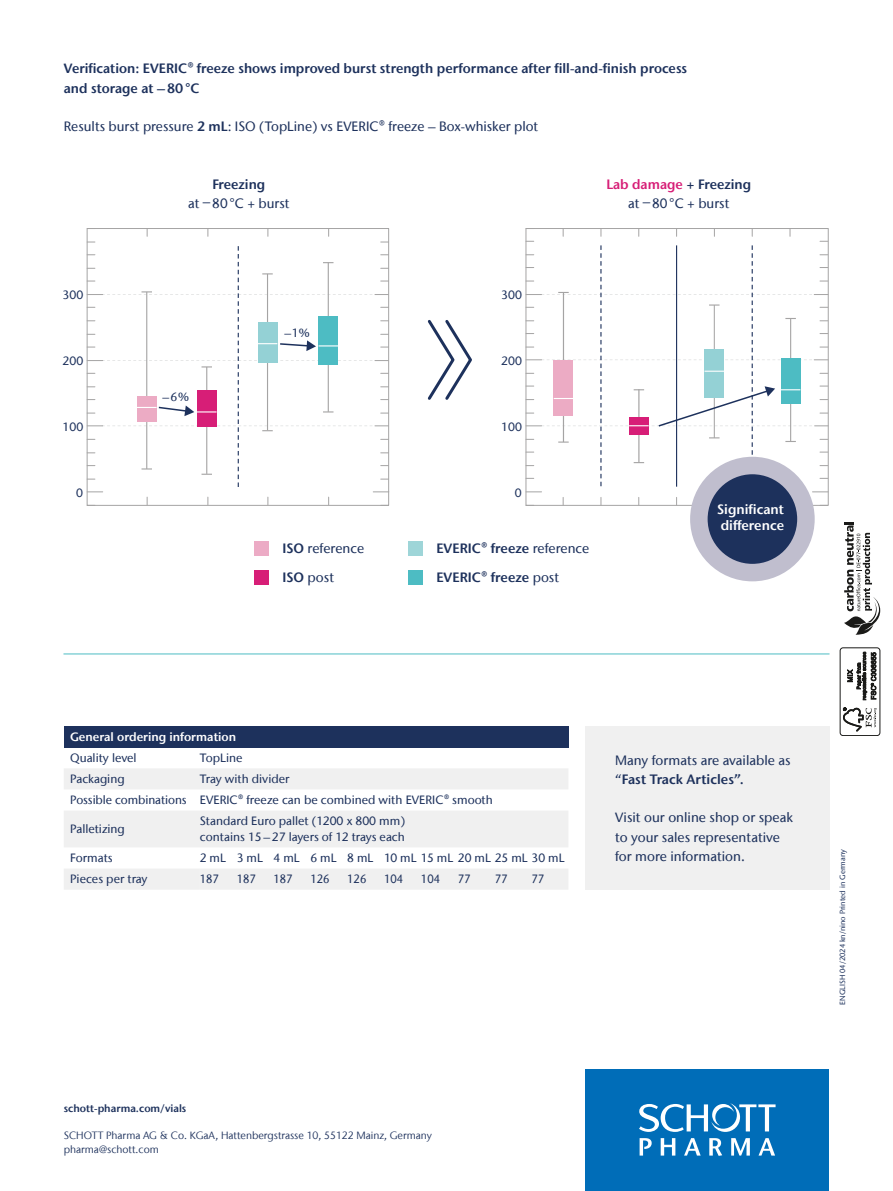
<style>
.page{position:relative;width:893px;height:1191px;background:#fff}
.page>*{position:absolute;margin:0;border:0;box-sizing:border-box;transform-origin:0 0}
.t1{font:500 13.5px/19.2px "Stone Sans IIITC Com";color:#1d315c}
.t2{font:600 13.5px/19.2px "Stone Sans IIITC Com";color:#1d315c}
.t3{font:600 13.5px/16.2px "Stone Sans IIITC Com";color:#fff}
.t4{font:500 12px/21.1px "Stone Sans IIITC Com";color:#1d315c}
.t5{font:500 12px "Stone Sans IIITC Com";color:#1d315c;scale:.92 1}
.t6{font:600 12px "Stone Sans IIITC Com";color:#fff}
.t7{font:10.5px/13.5px "Stone Sans IIITC Com";color:#1d315c}
.t8{font:600 10.5px "Stone Sans IIITC Com";color:#1d315c}
.t9{font:500 7.5px "Stone Sans IIITC Com";color:#1d315c}
.s1{font-weight:600}
.s2{font-weight:600;color:#d71e77}
.s3{font-weight:500}
</style>
<div class="page">
<svg style="left:844px;top:522px;width:36px;height:113px"></svg>
<div style="left:840px;top:647px;width:40px;height:89px;border:1px solid #1a1a18;border-radius:3px"></div>
<svg style="left:843px;top:707px;width:34px;height:24px"></svg>
<svg style="left:847px;top:651px;width:29px;height:49px"></svg>
<div style="left:585px;top:1069px;width:244px;height:122px;background:#006db8"></div>
<svg style="left:639px;top:1103px;width:137px;height:28px"></svg>
<svg style="left:640px;top:1138px;width:12px;height:17px"></svg>
<svg style="left:661px;top:1138px;width:14px;height:17px"></svg>
<svg style="left:684px;top:1138px;width:17px;height:17px"></svg>
<svg style="left:709px;top:1138px;width:13px;height:17px"></svg>
<svg style="left:731px;top:1138px;width:19px;height:17px"></svg>
<svg style="left:758px;top:1138px;width:17px;height:17px"></svg>
<svg style="left:87px;top:242px;width:302px;height:264px"></svg>
<svg style="left:526px;top:228px;width:302px;height:278px"></svg>
<div style="left:690px;top:457px;width:125px;height:124px;background:#c0bece;border-radius:50%"></div>
<div style="left:708px;top:474px;width:89px;height:90px;background:#1d315c;border-radius:50%"></div>
<div style="left:254px;top:541px;width:15px;height:15px;background:#ecabc5"></div>
<div style="left:408px;top:541px;width:15px;height:15px;background:#9ed5d8"></div>
<div style="left:254px;top:570px;width:15px;height:15px;background:#d71e77"></div>
<div style="left:408px;top:570px;width:15px;height:15px;background:#4dbcc3"></div>
<svg style="left:427px;top:320px;width:45px;height:80px"></svg>
<hr style="left:64px;top:653px;width:765px;height:1px;background:#4dbcc3">
<div style="left:585px;top:726px;width:244px;height:163px;background:#f0f0f0"></div>
<div style="left:64px;top:726px;width:504px;height:21px;background:#1d315c"></div>
<svg style="left:64px;top:769px;width:504px;height:120px;fill:#f0f0f0"></svg>
<div style="left:200px;top:868px;width:368px;height:21px;background:#f0f0f0"></div>
<p class="t2" style="left:64px;top:59px;width:625px">Verification: EVERIC® freeze shows improved burst strength performance after fill-and-finish process and storage at –80°C</p>
<p class="t1" style="left:64px;top:116px;width:476px">Results burst pressure <span class="s1">2 mL</span>: ISO (TopLine) vs EVERIC® freeze – Box-whisker plot</p>
<p class="t2" style="left:212px;top:174px;width:54px">Freezing</p>
<p class="t1" style="left:188px;top:193px;width:103px">at –80°C + burst</p>
<p class="t1" style="left:606px;top:174px;width:146px;text-align:center"><span class="s2">Lab damage</span> <span class="s1">+ Freezing </span>at –80°C + burst</p>
<p class="t4" style="left:63px;top:284px;width:22px">300</p>
<p class="t4" style="left:501px;top:284px;width:22px">300</p>
<p class="t4" style="left:285px;top:322px;width:27px">–1%</p>
<p class="t4" style="left:63px;top:350px;width:22px">200</p>
<p class="t4" style="left:501px;top:350px;width:22px">200</p>
<p class="t4" style="left:162px;top:386px;width:28px">–6%</p>
<p class="t4" style="left:63px;top:416px;width:22px">100</p>
<p class="t4" style="left:501px;top:416px;width:22px">100</p>
<p class="t4" style="left:76px;top:482px;width:8px">0</p>
<p class="t4" style="left:515px;top:482px;width:8px">0</p>
<p class="t3" style="left:717px;top:500px;width:68px">Significant difference</p>
<p class="t1" style="left:282px;top:539px;width:83px"><span class="s1">ISO</span> reference</p>
<p class="t2" style="left:436px;top:539px;width:155px">EVERIC® freeze <span class="s3">reference</span></p>
<p class="t1" style="left:282px;top:568px;width:53px"><span class="s1">ISO</span> post</p>
<p class="t2" style="left:436px;top:568px;width:124px">EVERIC® freeze <span class="s3">post</span></p>
<p class="t6" style="left:70px;top:729px;width:168px">General ordering information</p>
<p class="t4" style="left:70px;top:747px;width:68px">Quality level</p>
<p class="t4" style="left:200px;top:747px;width:44px">TopLine</p>
<p class="t4" style="left:70px;top:768px;width:56px">Packaging</p>
<p class="t4" style="left:70px;top:768px;width:424px;text-indent:130px">Tray with divider<br>Possible combinations EVERIC® freeze can be combined with EVERIC® smooth</p>
<p class="t4" style="left:70px;top:818px;width:56px">Palletizing</p>
<p class="t4" style="left:200px;top:813px;width:207px;line-height:15.8px">Standard Euro pallet (1200 x 800 mm) contains 15–27 layers of 12 trays each</p>
<p class="t4" style="left:70px;top:847px;width:44px">Formats</p>
<p class="t4" style="left:200px;top:847px;width:366px">2 mL 3 mL 4 mL 6 mL 8 mL 10 mL 15 mL 20 mL 25 mL 30 mL</p>
<p class="t4" style="left:70px;top:868px;width:79px">Pieces per tray</p>
<p class="t5" style="left:200px;top:871px;width:22px">187</p>
<p class="t5" style="left:237px;top:871px;width:22px">187</p>
<p class="t5" style="left:274px;top:871px;width:22px">187</p>
<p class="t5" style="left:310px;top:871px;width:22px">126</p>
<p class="t5" style="left:347px;top:871px;width:22px">126</p>
<p class="t5" style="left:384px;top:871px;width:22px">104</p>
<p class="t5" style="left:421px;top:871px;width:22px">104</p>
<p class="t5" style="left:458px;top:871px;width:15px">77</p>
<p class="t5" style="left:495px;top:871px;width:15px">77</p>
<p class="t5" style="left:532px;top:871px;width:15px">77</p>
<p class="t8" style="left:64px;top:1101px;width:124px">schott-pharma.com/vials</p>
<p class="t7" style="left:64px;top:1128px;width:370px">SCHOTT Pharma AG &amp; Co. KGaA, Hattenbergstrasse 10, 55122 Mainz, Germany pharma@schott.com</p>
<p class="t1" style="left:615px;top:750px;width:177px">Many formats are available as “<span class="s1">Fast Track Articles”.</span></p>
<p class="t1" style="left:615px;top:808px;width:179px">Visit our online shop or speak to your sales representative for more information.</p>
<p class="t9" style="left:838px;top:1004px;width:157px;rotate:-90deg">ENGLISH 04/2024 kn/nino Printed in Germany</p>
</div>
